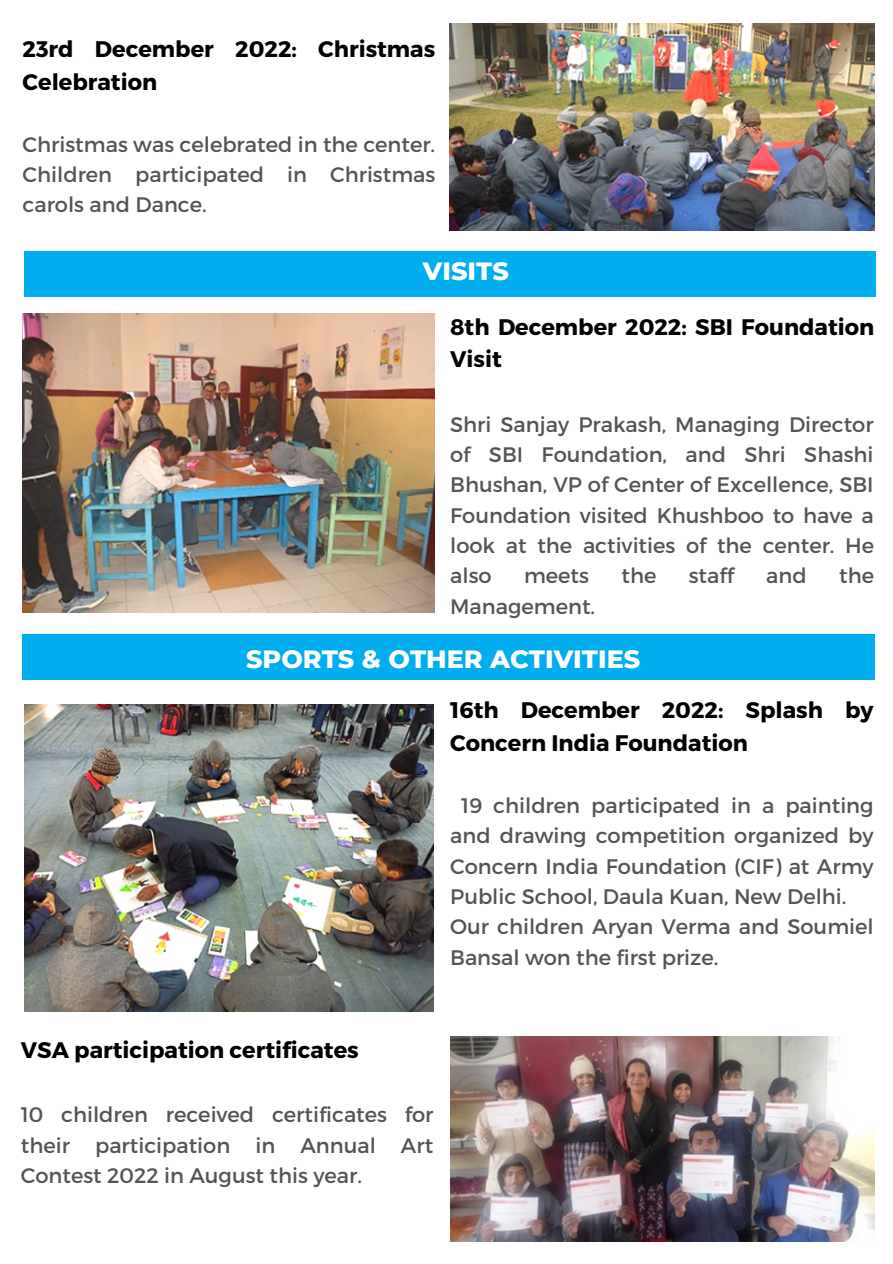
<style>
.page{position:relative;width:893px;height:1264px;background:#fff}
.page>*{position:absolute;margin:0;border:0;box-sizing:border-box;transform-origin:0 0}
.t1{font:800 25.5px "Montserrat";color:#fff}
.t2{font:700 22.5px/32.5px "Montserrat";color:#000}
.t3{font:21px/30.3px "Montserrat";color:#545454;text-align:justify}
</style>
<div class="page">
<div style="left:23px;top:634px;width:851px;height:45px;background:#00adef"></div>
<div style="left:24px;top:251px;width:852px;height:45px;background:#00adef"></div>
<img style="left:23px;top:313px;width:411px;height:299px">
<img style="left:24px;top:704px;width:409px;height:307px">
<img style="left:450px;top:1036px;width:424px;height:205px">
<img style="left:449px;top:24px;width:425px;height:206px">
<p class="t2" style="left:23px;top:32px;width:414px">23rd December 2022: Christmas<br>Celebration</p>
<p class="t3" style="left:23px;top:128px;width:414px">Christmas was celebrated in the center.<br>Children participated in Christmas carols and Dance.</p>
<p class="t1" style="left:423px;top:255px;width:87px">VISITS</p>
<p class="t2" style="left:450px;top:309px;width:425px">8th December 2022: SBI Foundation<br>Visit</p>
<p class="t3" style="left:450px;top:408px;width:425px">Shri Sanjay Prakash, Managing Director of SBI Foundation, and Shri Shashi Bhushan, VP of Center of Excellence, SBI Foundation visited Khushboo to have a look at the activities of the center. He also</p>
<p class="t3" style="left:524px;top:559px;width:66px">meets</p>
<p class="t3" style="left:621px;top:559px;width:36px">the</p>
<p class="t3" style="left:688px;top:559px;width:47px">staff</p>
<p class="t3" style="left:766px;top:559px;width:42px">and</p>
<p class="t3" style="left:839px;top:559px;width:36px">the</p>
<p class="t3" style="left:450px;top:590px;width:146px">Management.</p>
<p class="t1" style="left:246px;top:643px;width:396px">SPORTS &amp; OTHER ACTIVITIES</p>
<p class="t2" style="left:450px;top:693px;width:425px">16th December 2022: Splash by<br>Concern India Foundation</p>
<p class="t3" style="left:450px;top:789px;width:425px;text-align:left;text-indent:11px">19 children participated in a painting and drawing competition organized by Concern India Foundation (CIF) at Army Public School, Daula Kuan, New Delhi.<br>Our children Aryan Verma and Soumiel Bansal won the first prize.</p>
<p class="t2" style="left:21px;top:1032px;width:339px">VSA participation certificates</p>
<p class="t3" style="left:21px;top:1098px;width:414px">10 children received certificates for their participation in Annual Art Contest 2022 in August this year.</p>
</div>
